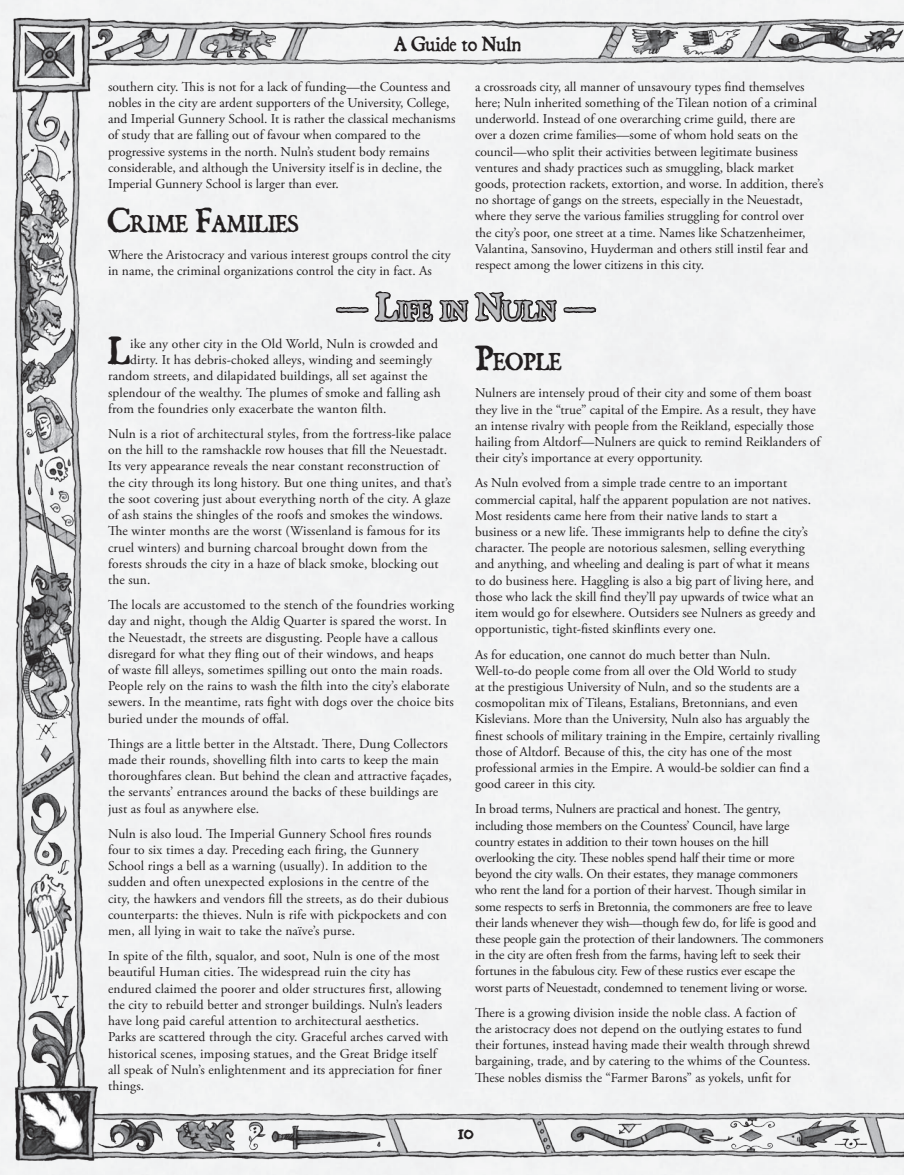
<style>
.page{position:relative;width:905px;height:1175px;background:#fff}
.page>*{position:absolute;margin:0;border:0;box-sizing:border-box;transform-origin:0 0}
.t1{font:33.9px "Dominican";color:#231f20}
.t2{font:23.1px "Dominican";color:#bcbdc0}
.t3{font:21px "Dominican";color:#231f20}
.t4{font:18px "Dominican";color:#231f20}
.t5{font:13.5px/16.2px "Adobe Garamond Pro";color:#231f20}
.s1{font-size:30px}
.s2{font-size:33px}
</style>
<div class="page">
<img style="left:0;top:0;width:903px;height:1174px">
<svg style="left:334px;top:283px;width:263px;height:42px"></svg>
<h3 class="t4" style="left:394px;top:31px;width:128px">A Guide to Nuln</h3>
<p class="t5" style="left:108px;top:79px;width:349px">southern city. This is not for a lack of funding—the Countess and nobles in the city are ardent supporters of the University, College, and Imperial Gunnery School. It is rather the classical mechanisms of study that are falling out of favour when compared to the progressive systems in the north. Nuln’s student body remains considerable, and although the University itself is in decline, the Imperial Gunnery School is larger than ever.</p>
<h3 class="t3" style="left:108px;top:209px;width:192px"><span class="s1">C</span>RIME <span class="s1">F</span>AMILIES</h3>
<p class="t5" style="left:108px;top:247px;width:344px">Where the Aristocracy and various interest groups control the city in name, the criminal organizations control the city in fact. As</p>
<p class="t5" style="left:475px;top:79px;width:350px">a crossroads city, all manner of unsavoury types find themselves here; Nuln inherited something of the Tilean notion of a criminal underworld. Instead of one overarching crime guild, there are<br>over a dozen crime families—some of whom hold seats on the council—who split their activities between legitimate business ventures and shady practices such as smuggling, black market goods, protection rackets, extortion, and worse. In addition, there’s no shortage of gangs on the streets, especially in the Neuestadt, where they serve the various families struggling for control over the city’s poor, one street at a time. Names like Schatzenheimer, Valantina, Sansovino, Huyderman and others still instil fear and respect among the lower citizens in this city.</p>
<h2 class="t2" style="left:337px;top:295px;width:259px"><span class="s2">— L</span>IFE IN <span class="s2">N</span>ULN <span class="s2">—</span></h2>
<h1 class="t1" style="left:108px;top:328px;width:23px">L</h1>
<p class="t5" style="left:130px;top:336px;width:309px">ike any other city in the Old World, Nuln is crowded and</p>
<p class="t5" style="left:130px;top:352px;width:303px">dirty. It has debris-choked alleys, winding and seemingly</p>
<p class="t5" style="left:108px;top:368px;width:321px">random streets, and dilapidated buildings, all set against the</p>
<p class="t5" style="left:108px;top:385px;width:334px">splendour of the wealthy. The plumes of smoke and falling ash</p>
<p class="t5" style="left:108px;top:401px;width:280px">from the foundries only exacerbate the wanton filth.</p>
<p class="t5" style="left:108px;top:426px;width:345px">Nuln is a riot of architectural styles, from the fortress-like palace on the hill to the ramshackle row houses that fill the Neuestadt.<br>Its very appearance reveals the near constant reconstruction of the city through its long history. But one thing unites, and that’s the soot covering just about everything north of the city. A glaze of ash stains the shingles of the roofs and smokes the windows.<br>The winter months are the worst (Wissenland is famous for its cruel winters) and burning charcoal brought down from the forests shrouds the city in a haze of black smoke, blocking out the sun.</p>
<p class="t5" style="left:108px;top:597px;width:347px">The locals are accustomed to the stench of the foundries working day and night, though the Aldig Quarter is spared the worst. In the Neuestadt, the streets are disgusting. People have a callous disregard for what they fling out of their windows, and heaps<br>of waste fill alleys, sometimes spilling out onto the main roads.<br>People rely on the rains to wash the filth into the city’s elaborate sewers. In the meantime, rats fight with dogs over the choice bits buried under the mounds of offal.</p>
<p class="t5" style="left:108px;top:736px;width:345px">Things are a little better in the Altstadt. There, Dung Collectors made their rounds, shovelling filth into carts to keep the main thoroughfares clean. But behind the clean and attractive façades, the servants’ entrances around the backs of these buildings are just as foul as anywhere else.</p>
<p class="t5" style="left:108px;top:826px;width:342px">Nuln is also loud. The Imperial Gunnery School fires rounds four to six times a day. Preceding each firing, the Gunnery School rings a bell as a warning (usually). In addition to the sudden and often unexpected explosions in the centre of the city, the hawkers and vendors fill the streets, as do their dubious counterparts: the thieves. Nuln is rife with pickpockets and con men, all lying in wait to take the naïve’s purse.</p>
<p class="t5" style="left:108px;top:948px;width:342px">In spite of the filth, squalor, and soot, Nuln is one of the most beautiful Human cities. The widespread ruin the city has endured claimed the poorer and older structures first, allowing the city to rebuild better and stronger buildings. Nuln’s leaders have long paid careful attention to architectural aesthetics.<br>Parks are scattered through the city. Graceful arches carved with historical scenes, imposing statues, and the Great Bridge itself all speak of Nuln’s enlightenment and its appreciation for finer things.</p>
<h3 class="t3" style="left:475px;top:348px;width:88px"><span class="s1">P</span>EOPLE</h3>
<p class="t5" style="left:475px;top:385px;width:347px">Nulners are intensely proud of their city and some of them boast they live in the “true” capital of the Empire. As a result, they have an intense rivalry with people from the Reikland, especially those hailing from Altdorf—Nulners are quick to remind Reiklanders of their city’s importance at every opportunity.</p>
<p class="t5" style="left:475px;top:475px;width:342px">As Nuln evolved from a simple trade centre to an important commercial capital, half the apparent population are not natives.<br>Most residents came here from their native lands to start a business or a new life. These immigrants help to define the city’s character. The people are notorious salesmen, selling everything and anything, and wheeling and dealing is part of what it means to do business here. Haggling is also a big part of living here, and those who lack the skill find they’ll pay upwards of twice what an item would go for elsewhere. Outsiders see Nulners as greedy and opportunistic, tight-fisted skinflints every one.</p>
<p class="t5" style="left:475px;top:646px;width:346px">As for education, one cannot do much better than Nuln.<br>Well-to-do people come from all over the Old World to study<br>at the prestigious University of Nuln, and so the students are a cosmopolitan mix of Tileans, Estalians, Bretonnians, and even Kislevians. More than the University, Nuln also has arguably the finest schools of military training in the Empire, certainly rivalling those of Altdorf. Because of this, the city has one of the most professional armies in the Empire. A would-be soldier can find a good career in this city.</p>
<p class="t5" style="left:475px;top:801px;width:350px">In broad terms, Nulners are practical and honest. The gentry, including those members on the Countess’ Council, have large country estates in addition to their town houses on the hill overlooking the city. These nobles spend half their time or more beyond the city walls. On their estates, they manage commoners<br>who rent the land for a portion of their harvest. Though similar in some respects to serfs in Bretonnia, the commoners are free to leave their lands whenever they wish—though few do, for life is good and these people gain the protection of their landowners. The commoners in the city are often fresh from the farms, having left to seek their fortunes in the fabulous city. Few of these rustics ever escape the worst parts of Neuestadt, condemned to tenement living or worse.</p>
<p class="t5" style="left:475px;top:1005px;width:337px">There is a growing division inside the noble class. A faction of the aristocracy does not depend on the outlying estates to fund their fortunes, instead having made their wealth through shrewd bargaining, trade, and by catering to the whims of the Countess.<br>These nobles dismiss the “Farmer Barons” as yokels, unfit for</p>
<h3 class="t4" style="left:458px;top:1119px;width:17px">10</h3>
</div>
